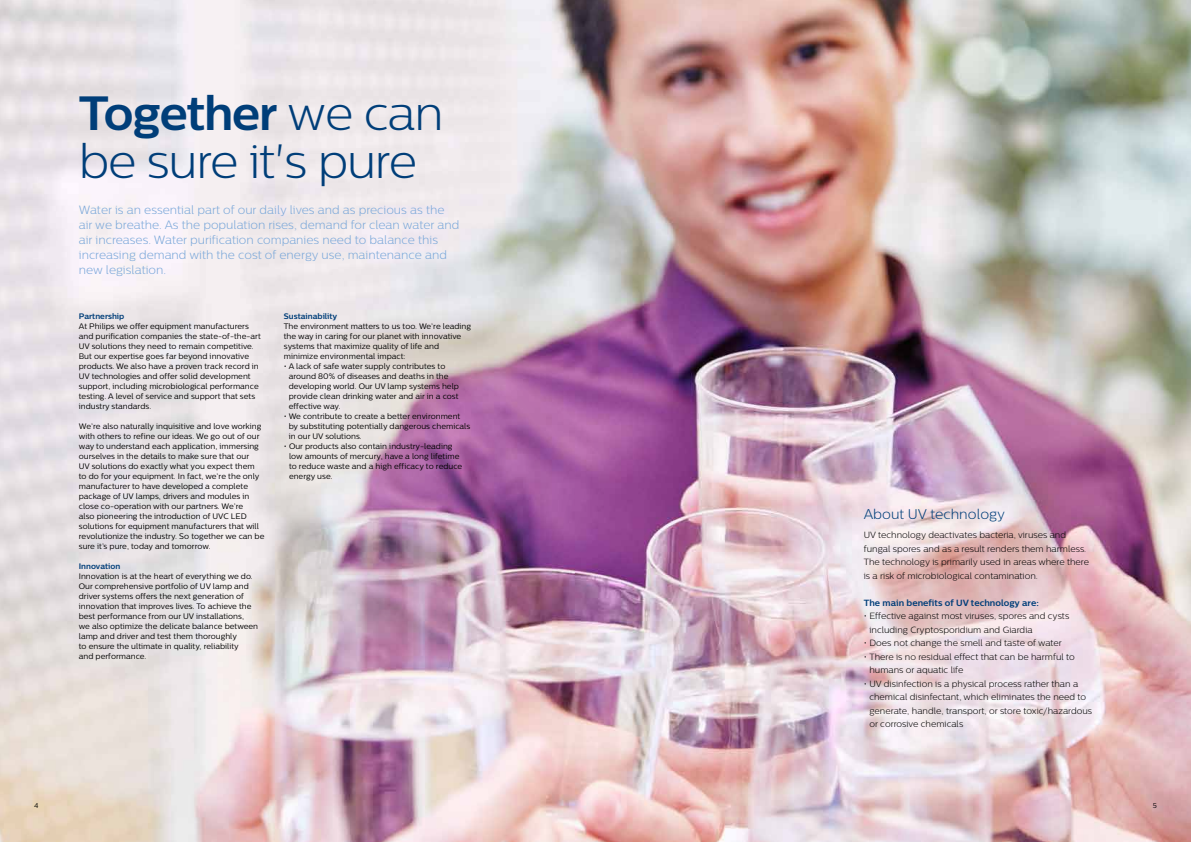
<style>
.page{position:relative;width:1191px;height:842px;background:#fff}
.page>*{position:absolute;margin:0;border:0;box-sizing:border-box;transform-origin:0 0}
.t1{font:300 48px/48px "Centrale Sans";letter-spacing:-.025em;color:#003e79}
.t2{font:300 14px "Centrale Sans";color:#003e79}
.t3{font:300 12px/15px "Centrale Sans";color:#79a7d9}
.t4{font:300 9px/13.5px "Centrale Sans";color:#000}
.t5{font:700 9px "Centrale Sans";color:#003e79}
.t6{font:8px/10px "Centrale Sans";color:#000}
.t7{font:700 8px "Centrale Sans";color:#003e79}
.t8{font:7px "Centrale Sans";color:#000}
.s1{font-weight:700}
</style>
<div class="page">
<img style="left:0;top:0;width:1191px;height:842px">
<svg style="left:743px;top:457px;width:397px;height:339px;background:#e4ccd4"></svg>
<svg style="left:186px;top:328px;width:474px;height:301px;background:#c29dbb"></svg>
<h1 class="t1" style="left:79px;top:89px;width:366px"><span class="s1">Together</span> we can be sure it's pure</h1>
<p class="t3" style="left:79px;top:202px;width:382px">Water is an essential part of our daily lives and as precious as the air we breathe. As the population rises, demand for clean water and air increases. Water purification companies need to balance this increasing demand with the cost of energy use, maintenance and new legislation.</p>
<p class="t7" style="left:79px;top:312px;width:47px">Partnership</p>
<p class="t6" style="left:79px;top:321px;width:184px">At Philips we offer equipment manufacturers and purification companies the state-of-the-art UV solutions they need to remain competitive.<br>But our expertise goes far beyond innovative products. We also have a proven track record in UV technologies and offer solid development support, including microbiological performance testing. A level of service and support that sets industry standards.</p>
<p class="t6" style="left:79px;top:421px;width:187px">We’re also naturally inquisitive and love working with others to refine our ideas. We go out of our way to understand each application, immersing ourselves in the details to make sure that our<br>UV solutions do exactly what you expect them to do for your equipment. In fact, we’re the only manufacturer to have developed a complete package of UV lamps, drivers and modules in close co-operation with our partners. We’re<br>also pioneering the introduction of UVC LED solutions for equipment manufacturers that will revolutionize the industry. So together we can be sure it’s pure, today and tomorrow.</p>
<p class="t7" style="left:79px;top:562px;width:43px">Innovation</p>
<p class="t6" style="left:79px;top:571px;width:181px">Innovation is at the heart of everything we do.<br>Our comprehensive portfolio of UV lamp and driver systems offers the next generation of innovation that improves lives. To achieve the best performance from our UV installations,<br>we also optimize the delicate balance between lamp and driver and test them thoroughly<br>to ensure the ultimate in quality, reliability<br>and performance.</p>
<p class="t7" style="left:284px;top:312px;width:55px">Sustainability</p>
<p class="t6" style="left:284px;top:321px;width:189px">The environment matters to us too. We’re leading the way in caring for our planet with innovative systems that maximize quality of life and minimize environmental impact:</p>
<p class="t6" style="left:289px;top:361px;width:172px;text-indent:-5px">• A lack of safe water supply contributes to around 80% of diseases and deaths in the developing world. Our UV lamp systems help provide clean drinking water and air in a cost effective way.</p>
<p class="t6" style="left:289px;top:411px;width:183px;text-indent:-5px">• We contribute to create a better environment by substituting potentially dangerous chemicals in our UV solutions.</p>
<p class="t6" style="left:289px;top:441px;width:175px;text-indent:-5px">• Our products also contain industry-leading low amounts of mercury, have a long lifetime to reduce waste and a high efficacy to reduce energy use.</p>
<h2 class="t2" style="left:863px;top:506px;width:143px">About UV technology</h2>
<p class="t4" style="left:863px;top:528px;width:227px">UV technology deactivates bacteria, viruses and fungal spores and as a result renders them harmless.<br>The technology is primarily used in areas where there is a risk of microbiological contamination.</p>
<p class="t5" style="left:863px;top:597px;width:176px">The main benefits of UV technology are:</p>
<p class="t4" style="left:869px;top:609px;width:201px;text-indent:-6px">• Effective against most viruses, spores and cysts including Cryptosporidium and Giardia</p>
<p class="t4" style="left:863px;top:636px;width:200px">• Does not change the smell and taste of water</p>
<p class="t4" style="left:869px;top:650px;width:207px;text-indent:-6px">• There is no residual effect that can be harmful to humans or aquatic life</p>
<p class="t4" style="left:869px;top:677px;width:224px;text-indent:-6px">• UV disinfection is a physical process rather than a chemical disinfectant, which eliminates the need to generate, handle, transport, or store toxic/hazardous or corrosive chemicals</p>
<p class="t8" style="left:34px;top:802px;width:6px">4</p>
<p class="t8" style="left:1152px;top:802px;width:6px">5</p>
</div>
